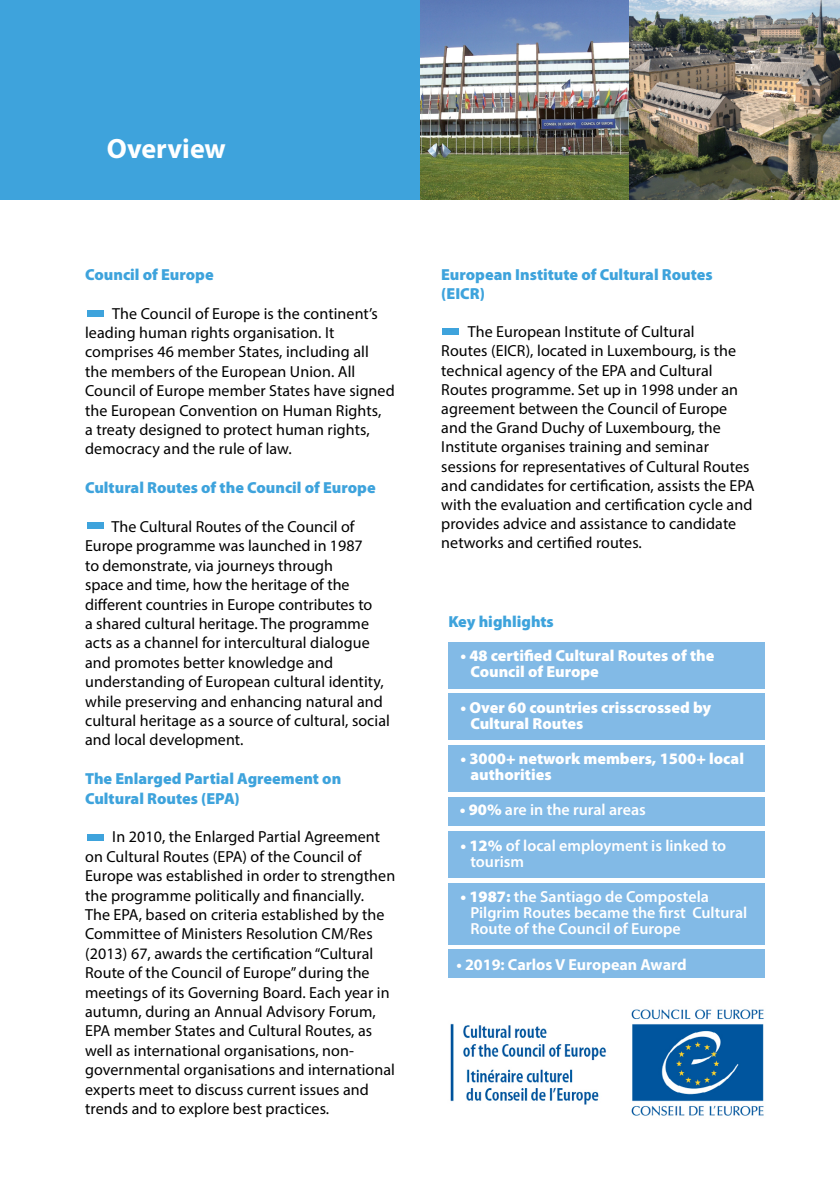
<style>
.page{position:relative;width:840px;height:1191px;background:#fff}
.page>*{position:absolute;margin:0;border:0;box-sizing:border-box;transform-origin:0 0}
.t1{font:700 62px "Myriad Pro";color:#3ea3dc}
.t2{font:700 28px "Myriad Pro";color:#fff}
.t3{font:16px/19.4px "Myriad Pro";letter-spacing:.005em;color:#000}
.t4{font:900 16px/19.4px "Myriad Pro";color:#3ea3dc}
.t5{font:600 16px/16px "Myriad Pro";color:#fff}
.t6{font:900 16px/16px "Myriad Pro";color:#fff}
.t7{font:700 16px "Myriad Pro";color:#fff}
.s1{font-weight:900}
</style>
<div class="page">
<div style="left:448px;top:949px;width:316px;height:29px;background:#82bae6"></div>
<div style="left:448px;top:831px;width:316px;height:46px;background:#82bae6"></div>
<div style="left:448px;top:745px;width:316px;height:46px;background:#82bae6"></div>
<div style="left:448px;top:693px;width:316px;height:47px;background:#82bae6"></div>
<div style="left:448px;top:883px;width:316px;height:61px;background:#82bae6"></div>
<div style="left:448px;top:797px;width:316px;height:28px;background:#82bae6"></div>
<div style="left:448px;top:642px;width:316px;height:47px;background:#82bae6"></div>
<div style="left:0;top:0;width:420px;height:199px;background:#3ea3dc"></div>
<img style="left:450px;top:1009px;width:314px;height:107px">
<img style="left:420px;top:0;width:419px;height:199px">
<h2 class="t2" style="left:107px;top:130px;width:121px">Overview</h2>
<p class="t4" style="left:85px;top:264px;width:130px">Council of Europe</p>
<p class="t3" style="left:85px;top:303px;width:311px;text-indent:27px">The Council of Europe is the continent’s leading human rights organisation. It comprises 46 member States, including all the members of the European Union. All Council of Europe member States have signed the European Convention on Human Rights,<br>a treaty designed to protect human rights, democracy and the rule of law.</p>
<p class="t4" style="left:85px;top:477px;width:292px">Cultural Routes of the Council of Europe</p>
<p class="t3" style="left:85px;top:516px;width:306px;text-indent:26px">The Cultural Routes of the Council of Europe programme was launched in 1987<br>to demonstrate, via journeys through<br>space and time, how the heritage of the different countries in Europe contributes to<br>a shared cultural heritage. The programme acts as a channel for intercultural dialogue and promotes better knowledge and understanding of European cultural identity, while preserving and enhancing natural and cultural heritage as a source of cultural, social and local development.</p>
<p class="t4" style="left:85px;top:768px;width:257px">The Enlarged Partial Agreement on<br>Cultural Routes (EPA)</p>
<p class="t3" style="left:85px;top:827px;width:311px;text-indent:27px">In 2010, the Enlarged Partial Agreement on Cultural Routes (EPA) of the Council of Europe was established in order to strengthen the programme politically and financially.<br>The EPA, based on criteria established by the Committee of Ministers Resolution CM/Res (2013) 67, awards the certification “Cultural Route of the Council of Europe” during the meetings of its Governing Board. Each year in autumn, during an Annual Advisory Forum, EPA member States and Cultural Routes, as well as international organisations, non&shy;governmental organisations and international experts meet to discuss current issues and trends and to explore best practices.</p>
<h1 class="t1" style="left:85px;top:268px;width:21px">-</h1>
<h1 class="t1" style="left:85px;top:481px;width:21px">-</h1>
<h1 class="t1" style="left:85px;top:792px;width:21px">-</h1>
<p class="t4" style="left:441px;top:264px;width:273px">European Institute of Cultural Routes (EICR)</p>
<p class="t3" style="left:441px;top:322px;width:315px;text-indent:26px">The European Institute of Cultural<br>Routes (EICR), located in Luxembourg, is the technical agency of the EPA and Cultural Routes programme. Set up in 1998 under an agreement between the Council of Europe and the Grand Duchy of Luxembourg, the Institute organises training and seminar sessions for representatives of Cultural Routes and candidates for certification, assists the EPA with the evaluation and certification cycle and provides advice and assistance to candidate</p>
<h1 class="t1" style="left:440px;top:286px;width:21px">-</h1>
<p class="t3" style="left:441px;top:533px;width:202px">networks and certified routes.</p>
<p class="t4" style="left:448px;top:611px;width:107px">Key highlights</p>
<p class="t6" style="left:470px;top:647px;width:245px;text-indent:-10px">• 48 certified Cultural Routes of the<br>Council of Europe</p>
<p class="t6" style="left:470px;top:698px;width:242px;text-indent:-10px">• Over 60 countries crisscrossed by<br>Cultural Routes</p>
<p class="t6" style="left:470px;top:750px;width:275px;text-indent:-10px">• 3000+ network members, 1500+ local authorities</p>
<p class="t5" style="left:459px;top:801px;width:187px"><span class="s1">• 90%</span> are in the rural areas</p>
<p class="t5" style="left:470px;top:837px;width:257px;text-indent:-10px"><span class="s1">• 12%</span> of local employment is linked to tourism</p>
<p class="t5" style="left:470px;top:888px;width:278px;text-indent:-10px"><span class="s1">• 1987:</span> the Santiago de Compostela<br>Pilgrim Routes became the first Cultural<br>Route of the Council of Europe</p>
<p class="t7" style="left:456px;top:953px;width:231px">• 2019: Carlos V European Award</p>
</div>
